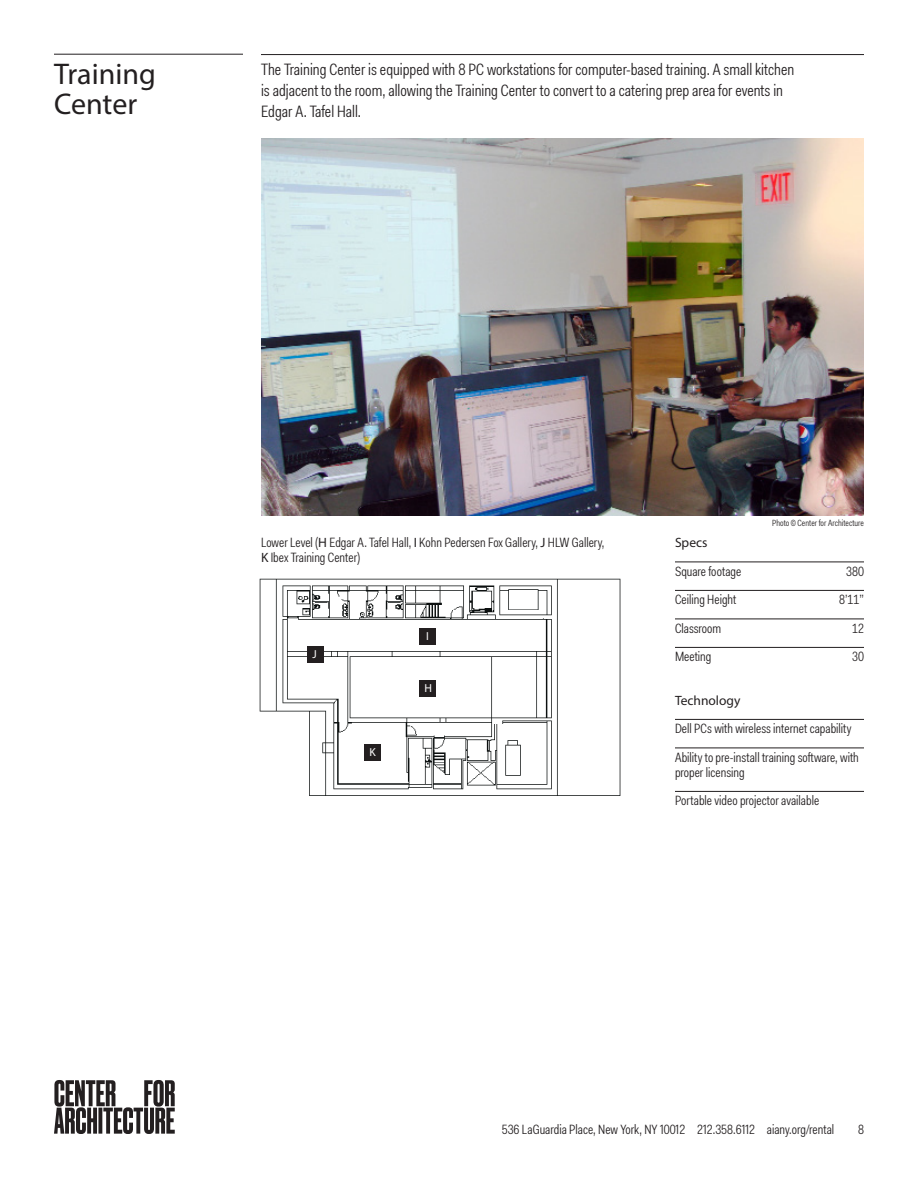
<style>
.page{position:relative;width:918px;height:1188px;background:#fff}
.page>*{position:absolute;margin:0;border:0;box-sizing:border-box;transform-origin:0 0}
.PageTitle_Rule{font:30px/30px "Myriad Pro";color:#231f20}
.Body_Rule{font:16.5px/21px "Fakt Con Pro Blond";color:#231f20}
.Body_RuleAbove{font:13.5px/15px "Fakt Con Pro Blond";color:#231f20}
.Body_Sm_Rule_Left{font:13.5px/15px "Fakt Con Pro Blond";color:#231f20}
.Body_Sm_Rule_Right{font:13.5px "Fakt Con Pro Blond";color:#231f20}
.Body_RuleAbove-2{font:13.5px "Myriad Pro";color:#231f20}
.t1{font:11.7px "Myriad Pro";color:#fff}
.Body_Sm_NoRule{font:9px "Fakt Con Pro Blond";color:#231f20}
.s1{font-family:"Myriad Pro"}
</style>
<div class="page">
<svg style="left:54px;top:1080px;width:121px;height:54px"></svg>
<hr style="left:261px;top:54px;width:603px;height:1px;background:#231f20">
<hr style="left:54px;top:54px;width:189px;height:1px;background:#231f20">
<img style="left:261px;top:138px;width:602px;height:378px">
<hr style="left:675px;top:562px;width:189px;height:1px;background:#231f20">
<hr style="left:675px;top:590px;width:189px;height:1px;background:#231f20">
<hr style="left:675px;top:619px;width:189px;height:1px;background:#231f20">
<hr style="left:675px;top:647px;width:189px;height:1px;background:#231f20">
<hr style="left:675px;top:719px;width:189px;height:1px;background:#231f20">
<hr style="left:675px;top:748px;width:189px;height:1px;background:#231f20">
<hr style="left:675px;top:791px;width:189px;height:1px;background:#231f20">
<img style="left:259px;top:578px;width:362px;height:218px">
<div style="left:419px;top:628px;width:17px;height:16px;background:#231f20"></div>
<div style="left:419px;top:680px;width:17px;height:17px;background:#231f20"></div>
<div style="left:364px;top:744px;width:17px;height:17px;background:#231f20"></div>
<div style="left:307px;top:646px;width:17px;height:16px;background:#231f20"></div>
<p class="PageTitle_Rule" style="left:54px;top:59px;width:103px">Training<br>Center</p>
<p class="Body_Rule" style="left:261px;top:59px;width:535px">The Training Center is equipped with 8 PC workstations for computer-based training. A small kitchen is adjacent to the room, allowing the Training Center to convert to a catering prep area for events in<br>Edgar A. Tafel Hall.</p>
<p class="Body_RuleAbove" style="left:261px;top:535px;width:345px">Lower Level (<span class="s1">H</span> Edgar A. Tafel Hall, <span class="s1">I</span> Kohn Pedersen Fox Gallery, <span class="s1">J</span> HLW Gallery,<br><span class="s1">K</span> Ibex Training Center)</p>
<p class="t1" style="left:312px;top:647px;width:6px">J</p>
<p class="t1" style="left:370px;top:745px;width:8px">K</p>
<p class="t1" style="left:426px;top:629px;width:4px">I</p>
<p class="t1" style="left:425px;top:681px;width:9px">H</p>
<p class="Body_Sm_NoRule" style="left:772px;top:517px;width:93px">Photo © Center for Architecture</p>
<p class="Body_RuleAbove-2" style="left:675px;top:534px;width:34px">Specs</p>
<p class="Body_Sm_Rule_Right" style="left:675px;top:562px;width:68px">Square footage</p>
<p class="Body_Sm_Rule_Right" style="left:846px;top:562px;width:19px">380</p>
<p class="Body_Sm_Rule_Right" style="left:675px;top:590px;width:63px">Ceiling Height</p>
<p class="Body_Sm_Rule_Right" style="left:839px;top:590px;width:26px">8’11”</p>
<p class="Body_Sm_Rule_Right" style="left:675px;top:619px;width:48px">Classroom</p>
<p class="Body_Sm_Rule_Right" style="left:852px;top:619px;width:13px">12</p>
<p class="Body_Sm_Rule_Right" style="left:675px;top:647px;width:38px">Meeting</p>
<p class="Body_Sm_Rule_Right" style="left:852px;top:647px;width:13px">30</p>
<p class="Body_RuleAbove-2" style="left:675px;top:692px;width:67px">Technology</p>
<p class="Body_Sm_Rule_Left" style="left:675px;top:721px;width:178px">Dell PCs with wireless internet capability</p>
<p class="Body_Sm_Rule_Left" style="left:675px;top:749px;width:185px">Ability to pre-install training software, with proper licensing</p>
<p class="Body_Sm_Rule_Left" style="left:675px;top:793px;width:146px">Portable video projector available</p>
<p class="Body_RuleAbove" style="left:502px;top:1122px;width:334px">536 LaGuardia Place, New York, NY 10012 212.358.6112 aiany.org/rental</p>
<p class="Body_RuleAbove" style="left:858px;top:1122px;width:7px">8</p>
</div>
